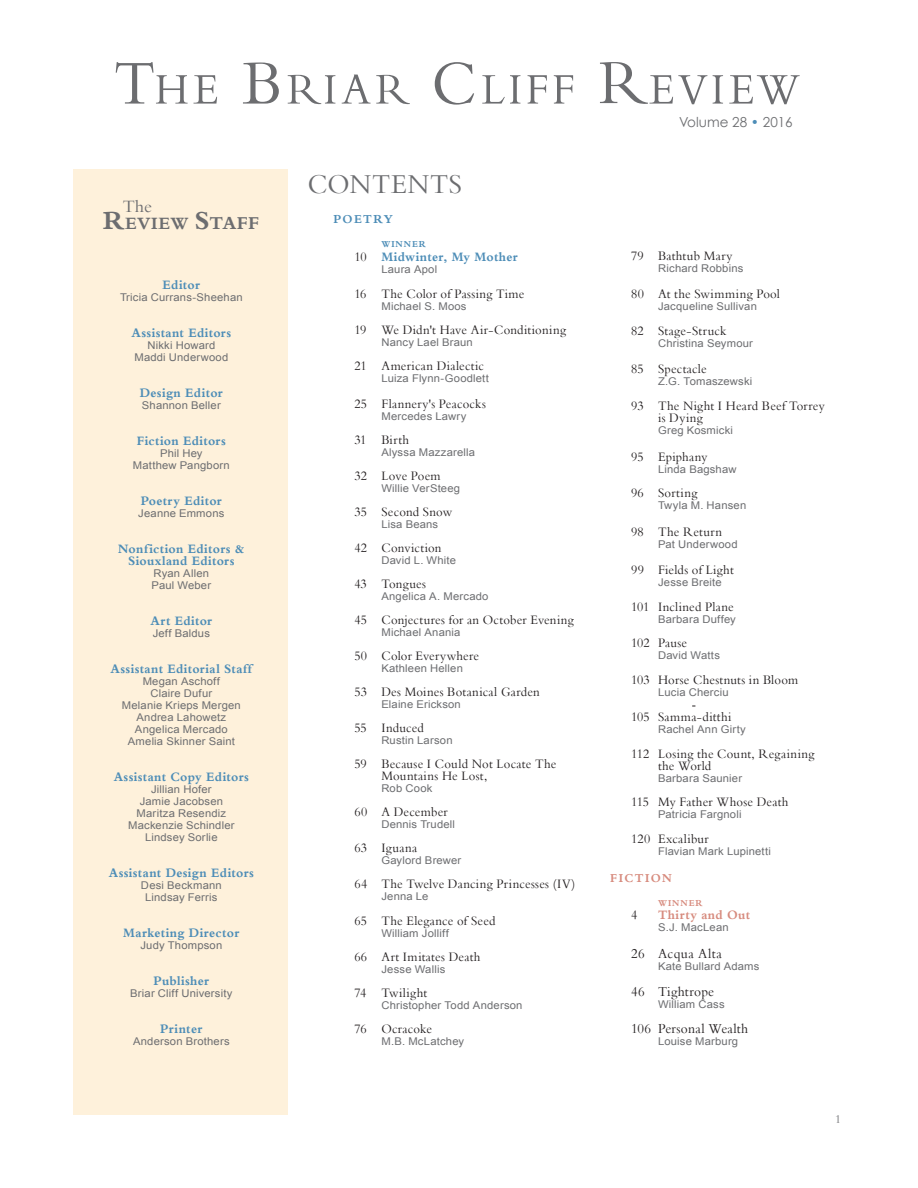
<style>
.page{position:relative;width:918px;height:1188px;background:#fff}
.page>*{position:absolute;margin:0;border:0;box-sizing:border-box;transform-origin:0 0}
.t1{font:28.35px "Bembo";letter-spacing:.015em;color:#6c6d70;scale:.95 1}
.t2{font:700 18px "Bembo";letter-spacing:.025em;color:#6c6d70}
.t3{font:18px "Bembo";color:#6c6d70}
.t4{font:14.1px "Bembo";letter-spacing:.025em;color:#231f20;scale:.95 1}
.t5{font:13.8px "Century Gothic";color:#6c6d70}
.t6{font:13.35px/12px "Bembo";letter-spacing:.02em;color:#231f20;scale:.95 1}
.t7{font:700 13.35px/12px "Bembo";letter-spacing:.025em;color:#4d8db7;text-align:center;scale:.95 1}
.t8{font:13.35px "Bembo";letter-spacing:.04em;color:#231f20;scale:.95 1}
.t9{font:700 13.35px "Bembo";letter-spacing:.035em;color:#d78b7e;scale:.95 1}
.t10{font:700 12.6px "Bembo";letter-spacing:.12em;color:#d78b7e;scale:.95 1}
.t11{font:700 12.6px "Bembo";letter-spacing:.12em;color:#4d8db7;scale:.95 1}
.t12{font:12.3px "Bembo";color:#6c6d70}
.t13{font:10.65px/12px "Arial";letter-spacing:.015em;color:#6c6d70;text-align:center;scale:1.05 1}
.t14{font:700 9.45px "Bembo";letter-spacing:.1em;color:#d78b7e;scale:.95 1}
.t15{font:700 9.45px "Bembo";letter-spacing:.1em;color:#4d8db7;scale:.95 1}
.t16{font:italic 9px "Bembo";color:#231f20}
.s1{font-size:27px}
.s2{font-size:18.9px}
.s3{font-weight:400;color:#231f20}
.s4{color:#4d8db7}
</style>
<div class="page">
<div style="left:73px;top:169px;width:215px;height:946px;background:#fef1db"></div>
<svg style="left:116px;top:62px;width:684px;height:43px"></svg>
<h2 class="t3" style="left:123px;top:195px;width:31px">The</h2>
<h2 class="t2" style="left:103px;top:212px;width:158px"><span class="s1">R</span>EVIEW <span class="s1">S</span><span class="s2">taff</span></h2>
<p class="t7" style="left:163px;top:278px;width:41px">Editor</p>
<p class="t13" style="left:120px;top:291px;width:118px">Tricia Currans-Sheehan</p>
<p class="t7" style="left:132px;top:326px;width:106px">Assistant Editors</p>
<p class="t13" style="left:134px;top:339px;width:91px">Nikki Howard<br>Maddi Underwood</p>
<p class="t7" style="left:140px;top:386px;width:89px">Design Editor</p>
<p class="t13" style="left:142px;top:399px;width:77px">Shannon Beller</p>
<p class="t7" style="left:137px;top:434px;width:95px">Fiction Editors</p>
<p class="t13" style="left:133px;top:447px;width:94px">Phil Hey<br>Matthew Pangborn</p>
<p class="t7" style="left:141px;top:494px;width:87px">Poetry Editor</p>
<p class="t13" style="left:138px;top:507px;width:83px">Jeanne Emmons</p>
<p class="t7" style="left:118px;top:542px;width:134px">Nonfiction Editors &amp;<br>Siouxland Editors</p>
<p class="t13" style="left:152px;top:567px;width:58px;text-align:left">Ryan Allen<br>Paul Weber</p>
<p class="t7" style="left:150px;top:614px;width:67px">Art Editor</p>
<p class="t13" style="left:153px;top:627px;width:56px">Jeff Baldus</p>
<p class="t7" style="left:111px;top:662px;width:150px">Assistant Editorial Staff</p>
<p class="t13" style="left:122px;top:675px;width:115px">Megan Aschoff<br>Claire Dufur<br>Melanie Krieps Mergen<br>Andrea Lahowetz<br>Angelica Mercado<br>Amelia Skinner Saint</p>
<p class="t7" style="left:114px;top:770px;width:144px">Assistant Copy Editors</p>
<p class="t13" style="left:128px;top:783px;width:103px">Jillian Hofer<br>Jamie Jacobsen<br>Maritza Resendiz<br>Mackenzie Schindler<br>Lindsey Sorlie</p>
<p class="t7" style="left:109px;top:866px;width:154px">Assistant Design Editors</p>
<p class="t13" style="left:141px;top:879px;width:78px">Desi Beckmann<br>Lindsay Ferris</p>
<p class="t7" style="left:123px;top:926px;width:124px">Marketing Director</p>
<p class="t13" style="left:140px;top:939px;width:79px">Judy Thompson</p>
<p class="t7" style="left:154px;top:974px;width:60px">Publisher</p>
<p class="t13" style="left:130px;top:987px;width:99px">Briar Cliff University</p>
<p class="t7" style="left:160px;top:1022px;width:46px">Printer</p>
<p class="t13" style="left:133px;top:1035px;width:94px">Anderson Brothers</p>
<h1 class="t1" style="left:308px;top:167px;width:164px">CONTENTS</h1>
<p class="t11" style="left:333px;top:212px;width:64px">POETRY</p>
<p class="t15" style="left:381px;top:239px;width:48px">WINNER</p>
<p class="t7" style="left:354px;top:250px;width:173px"><span class="s3">10</span> Midwinter, My Mother</p>
<p class="t13" style="left:381px;top:263px;width:55px">Laura Apol</p>
<p class="t6" style="left:354px;top:288px;width:181px">16 The Color of Passing Time</p>
<p class="t13" style="left:381px;top:301px;width:83px">Michael S. Moos</p>
<p class="t6" style="left:354px;top:324px;width:224px">19 We Didn't Have Air-Conditioning</p>
<p class="t13" style="left:381px;top:337px;width:89px">Nancy Lael Braun</p>
<p class="t6" style="left:354px;top:360px;width:138px">21 American Dialectic</p>
<p class="t13" style="left:381px;top:373px;width:104px">Luiza Flynn-Goodlett</p>
<p class="t6" style="left:354px;top:397px;width:140px">25 Flannery's Peacocks</p>
<p class="t13" style="left:381px;top:410px;width:83px">Mercedes Lawry</p>
<p class="t6" style="left:354px;top:433px;width:59px">31 Birth</p>
<p class="t13" style="left:381px;top:446px;width:91px">Alyssa Mazzarella</p>
<p class="t6" style="left:354px;top:469px;width:92px">32 Love Poem</p>
<p class="t13" style="left:381px;top:482px;width:76px">Willie VerSteeg</p>
<p class="t6" style="left:354px;top:505px;width:104px">35 Second Snow</p>
<p class="t13" style="left:381px;top:518px;width:56px">Lisa Beans</p>
<p class="t6" style="left:354px;top:541px;width:93px">42 Conviction</p>
<p class="t13" style="left:381px;top:554px;width:73px">David L. White</p>
<p class="t6" style="left:354px;top:577px;width:77px">43 Tongues</p>
<p class="t13" style="left:381px;top:590px;width:104px">Angelica A. Mercado</p>
<p class="t6" style="left:354px;top:613px;width:233px">45 Conjectures for an October Evening</p>
<p class="t13" style="left:381px;top:626px;width:77px">Michael Anania</p>
<p class="t6" style="left:354px;top:649px;width:133px">50 Color Everywhere</p>
<p class="t13" style="left:381px;top:662px;width:79px">Kathleen Hellen</p>
<p class="t6" style="left:354px;top:685px;width:197px">53 Des Moines Botanical Garden</p>
<p class="t13" style="left:381px;top:698px;width:77px">Elaine Erickson</p>
<p class="t6" style="left:354px;top:721px;width:75px">55 Induced</p>
<p class="t13" style="left:381px;top:734px;width:69px">Rustin Larson</p>
<p class="t6" style="left:381px;top:757px;width:186px;text-indent:-27px">59 Because I Could Not Locate The<br>Mountains He Lost,</p>
<p class="t13" style="left:381px;top:782px;width:50px">Rob Cook</p>
<p class="t6" style="left:354px;top:805px;width:100px">60 A December</p>
<p class="t13" style="left:381px;top:818px;width:72px">Dennis Trudell</p>
<p class="t6" style="left:354px;top:841px;width:68px">63 Iguana</p>
<p class="t13" style="left:381px;top:854px;width:78px">Gaylord Brewer</p>
<p class="t6" style="left:354px;top:877px;width:234px">64 The Twelve Dancing Princesses (IV)</p>
<p class="t13" style="left:381px;top:890px;width:46px">Jenna Le</p>
<p class="t6" style="left:354px;top:915px;width:150px">65 The Elegance of Seed</p>
<p class="t13" style="left:381px;top:928px;width:66px">William Jolliff</p>
<p class="t6" style="left:354px;top:951px;width:134px">66 Art Imitates Death</p>
<p class="t13" style="left:381px;top:964px;width:62px">Jesse Wallis</p>
<p class="t6" style="left:354px;top:987px;width:78px">74 Twilight</p>
<p class="t13" style="left:381px;top:1000px;width:136px">Christopher Todd Anderson</p>
<p class="t6" style="left:354px;top:1023px;width:83px">76 Ocracoke</p>
<p class="t13" style="left:381px;top:1036px;width:80px">M.B. McLatchey</p>
<p class="t5" style="left:679px;top:114px;width:115px">Volume 28 <span class="s4">•</span> 2016</p>
<p class="t6" style="left:631px;top:249px;width:108px">79 Bathtub Mary</p>
<p class="t13" style="left:658px;top:262px;width:83px">Richard Robbins</p>
<p class="t6" style="left:631px;top:287px;width:158px">80 At the Swimming Pool</p>
<p class="t13" style="left:658px;top:300px;width:96px">Jacqueline Sullivan</p>
<p class="t6" style="left:631px;top:324px;width:102px">82 Stage-Struck</p>
<p class="t13" style="left:658px;top:337px;width:92px">Christina Seymour</p>
<p class="t6" style="left:631px;top:362px;width:81px">85 Spectacle</p>
<p class="t13" style="left:658px;top:375px;width:91px">Z.G. Tomaszewski</p>
<p class="t6" style="left:658px;top:399px;width:177px;text-indent:-27px">93 The Night I Heard Beef Torrey is Dying</p>
<p class="t13" style="left:658px;top:424px;width:73px">Greg Kosmicki</p>
<p class="t6" style="left:631px;top:450px;width:82px">95 Epiphany</p>
<p class="t13" style="left:658px;top:463px;width:76px">Linda Bagshaw</p>
<p class="t6" style="left:631px;top:487px;width:71px">96 Sorting</p>
<p class="t13" style="left:658px;top:500px;width:85px">Twyla M. Hansen</p>
<p class="t6" style="left:631px;top:525px;width:97px">98 The Return</p>
<p class="t13" style="left:658px;top:538px;width:77px">Pat Underwood</p>
<p class="t6" style="left:631px;top:563px;width:110px">99 Fields of Light</p>
<p class="t13" style="left:658px;top:576px;width:62px">Jesse Breite</p>
<p class="t6" style="left:631px;top:600px;width:110px">101 Inclined Plane</p>
<p class="t13" style="left:658px;top:613px;width:76px">Barbara Duffey</p>
<p class="t6" style="left:631px;top:637px;width:61px">102 Pause</p>
<p class="t13" style="left:658px;top:650px;width:60px">David Watts</p>
<p class="t6" style="left:631px;top:674px;width:177px">103 Horse Chestnuts in Bloom</p>
<p class="t13" style="left:658px;top:687px;width:69px">Lucia Cherciu</p>
<p class="t8" style="left:631px;top:709px;width:107px">105 Samma-ditthi</p>
<p class="t13" style="left:658px;top:723px;width:85px">Rachel Ann Girty</p>
<p class="t6" style="left:658px;top:747px;width:166px;text-indent:-27px">112 Losing the Count, Regaining the World</p>
<p class="t13" style="left:658px;top:772px;width:82px">Barbara Saunier</p>
<p class="t6" style="left:631px;top:796px;width:167px">115 My Father Whose Death</p>
<p class="t13" style="left:658px;top:809px;width:81px">Patricia Fargnoli</p>
<p class="t6" style="left:631px;top:833px;width:83px">120 Excalibur</p>
<p class="t13" style="left:658px;top:846px;width:109px">Flavian Mark Lupinetti</p>
<p class="t10" style="left:610px;top:870px;width:67px">FICTION</p>
<p class="t14" style="left:658px;top:897px;width:48px">WINNER</p>
<p class="t6" style="left:631px;top:909px;width:8px">4</p>
<p class="t9" style="left:658px;top:907px;width:98px">Thirty and Out</p>
<p class="t13" style="left:658px;top:921px;width:69px">S.J. MacLean</p>
<h3 class="t4" style="left:631px;top:945px;width:97px">26 Acqua Alta</h3>
<p class="t13" style="left:658px;top:960px;width:98px">Kate Bullard Adams</p>
<h3 class="t4" style="left:631px;top:983px;width:89px">46 Tightrope</h3>
<p class="t13" style="left:658px;top:998px;width:65px">William Cass</p>
<h3 class="t4" style="left:631px;top:1020px;width:125px">106 Personal Wealth</h3>
<p class="t13" style="left:658px;top:1035px;width:78px">Louise Marburg</p>
<p class="t16" style="left:713px;top:707px;width:8px">. .</p>
<p class="t12" style="left:835px;top:1112px;width:7px">1</p>
</div>
